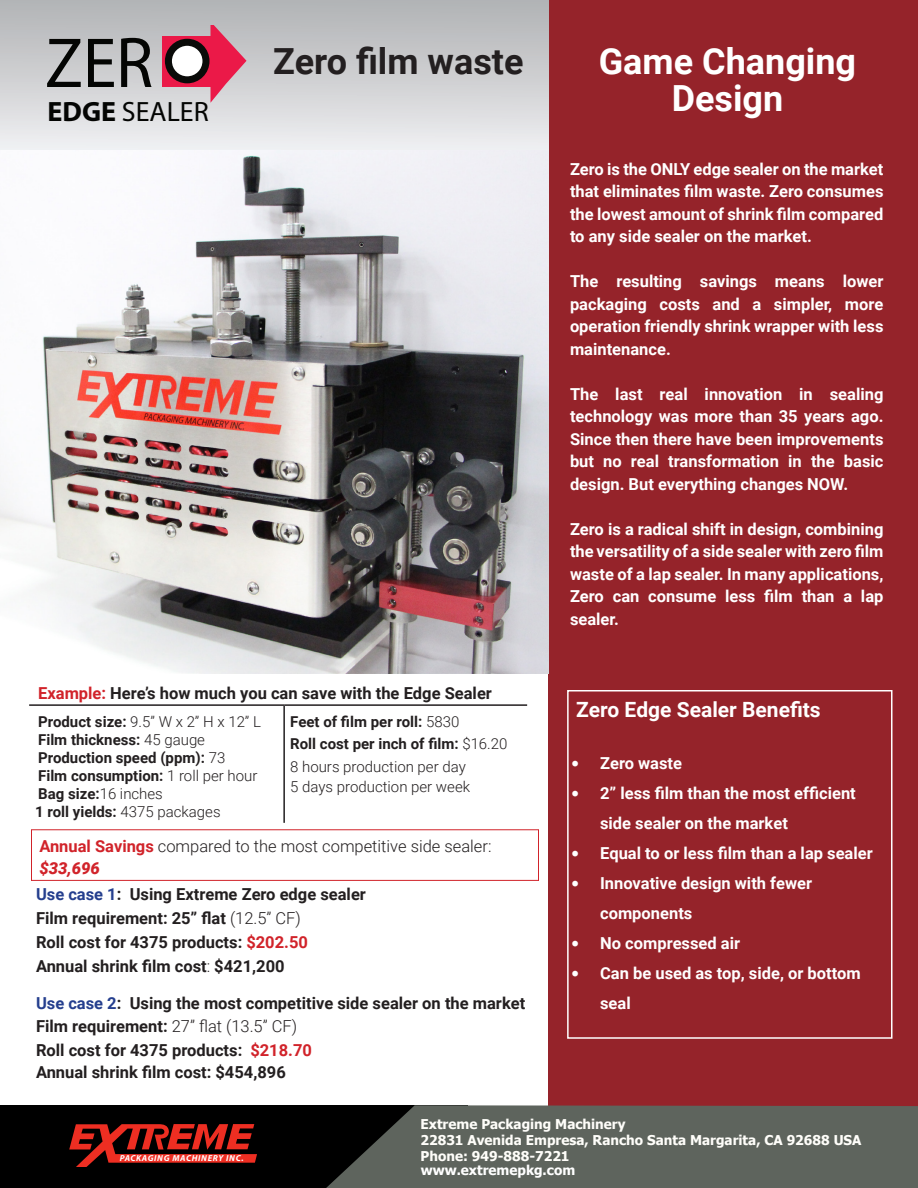
<style>
.page{position:relative;width:918px;height:1188px;background:#fff}
.page>*{position:absolute;margin:0;border:0;box-sizing:border-box;transform-origin:0 0}
.Roboto{font:700 36px/37.5px "Roboto";color:#fff;text-align:center}
.Roboto-2{font:700 36px "Roboto";color:#231f20}
.t1{font:28.05px "Myriad Pro";color:#040503}
.Roboto_white{font:700 21px "Roboto";color:#fff}
.Roboto-3{font:700 16.5px/22.5px "Roboto";color:#fff;text-align:justify}
.Roboto-4{font:700 16.5px "Roboto";color:#231f20}
.Roboto-5{font:300 16.5px/22.5px "Roboto";color:#231f20}
.Roboto-6{font:700 15px "Roboto";color:#231f20}
.Roboto-7{font:300 15px "Roboto";color:#231f20}
.t2{font:700 13.5px/16.2px "Tahoma";color:#fffefa}
.t3{font:700 13.5px "Tahoma";color:#fff}
.t4{font:italic 700 8.7px "Myriad Pro";letter-spacing:.075em;color:#fff}
.s1{font-weight:700}
.s2{color:#d1232a}
.s3{font-weight:300}
.s4{font-weight:700;color:#d1232a}
.s5{font-weight:900;font-style:italic;color:#d1232a}
.s6{color:#253f8e}
.s7{font-family:"Tahoma";font-weight:400}
</style>
<div class="page">
<div style="left:548px;top:0;width:370px;height:1161px;background:#95232a"></div>
<img style="left:0;top:149px;width:548px;height:525px">
<div style="left:0;top:1105px;width:468px;height:83px;background:#000"></div>
<svg style="left:326px;top:1105px;width:592px;height:83px;background:#575b55"></svg>
<svg style="left:69px;top:1124px;width:188px;height:42px"></svg>
<div style="left:567px;top:690px;width:325px;height:349px;border:2px solid #fff"></div>
<div style="left:31px;top:829px;width:508px;height:52px;border:1px solid #d1232a"></div>
<div style="left:0;top:0;width:548px;height:149px;background:linear-gradient(to bottom,#b0b2b4,#eeeef0)"></div>
<hr style="left:29px;top:704px;width:255px;height:2px;background:#231f20">
<hr style="left:284px;top:704px;width:243px;height:2px;background:#231f20">
<hr style="left:283px;top:706px;width:2px;height:117px;background:#231f20">
<svg style="left:47px;top:39px;width:34px;height:48px;background:#838384"></svg>
<svg style="left:88px;top:39px;width:26px;height:48px"></svg>
<svg style="left:121px;top:38px;width:31px;height:49px;background:#6d6e6e"></svg>
<div style="left:162px;top:36px;width:49px;height:51px;background:#eb1948"></div>
<svg style="left:211px;top:26px;width:36px;height:77px;background:#db718a"></svg>
<svg style="left:168px;top:42px;width:38px;height:38px"></svg>
<div style="left:165px;top:39px;width:45px;height:44px;border:7px solid #0a0b09;border-radius:50%"></div>
<p class="t1" style="left:48px;top:94px;width:163px"><span class="s1">EDGE</span> SEALER</p>
<p class="Roboto-2" style="left:273px;top:36px;width:252px">Zero film waste</p>
<p class="Roboto-4" style="left:38px;top:682px;width:455px"><span class="s2">Example:</span> Here’s how much you can save with the Edge Sealer</p>
<p class="Roboto-7" style="left:38px;top:711px;width:224px"><span class="s1">Product size:</span> 9.5” W x 2” H x 12” L</p>
<p class="Roboto-6" style="left:38px;top:729px;width:168px">Film thickness: <span class="s3">45 gauge</span></p>
<p class="Roboto-6" style="left:38px;top:747px;width:189px">Production speed (ppm): <span class="s3">73</span></p>
<p class="Roboto-6" style="left:38px;top:765px;width:221px">Film consumption: <span class="s3">1 roll per hour</span></p>
<p class="Roboto-6" style="left:38px;top:783px;width:126px">Bag size:<span class="s3">16 inches</span></p>
<p class="Roboto-6" style="left:35px;top:801px;width:187px">1 roll yields: <span class="s3">4375 packages</span></p>
<p class="Roboto-6" style="left:290px;top:711px;width:171px">Feet of film per roll: <span class="s3">5830</span></p>
<p class="Roboto-6" style="left:290px;top:733px;width:219px">Roll cost per inch of film: <span class="s3">$16.20</span></p>
<p class="Roboto-7" style="left:290px;top:756px;width:177px">8 hours production per day</p>
<p class="Roboto-7" style="left:290px;top:776px;width:181px">5 days production per week</p>
<p class="Roboto-5" style="left:39px;top:834px;width:454px"><span class="s4">Annual Savings</span> compared to the most competitive side sealer: <span class="s5">$33,696</span></p>
<p class="Roboto-4" style="left:36px;top:883px;width:331px"><span class="s6">Use case 1</span>: Using Extreme Zero edge sealer</p>
<p class="Roboto-4" style="left:36px;top:907px;width:266px">Film requirement: 25” flat <span class="s3">(12.5” CF)</span></p>
<p class="Roboto-4" style="left:36px;top:931px;width:274px">Roll cost for 4375 products: <span class="s2">$202.50</span></p>
<p class="Roboto-4" style="left:36px;top:955px;width:250px">Annual shrink film cost<span class="s3">:</span> $421,200</p>
<p class="Roboto-4" style="left:36px;top:992px;width:491px"><span class="s6">Use case 2</span>: Using the most competitive side sealer on the market</p>
<p class="Roboto-4" style="left:36px;top:1014px;width:263px">Film requirement: <span class="s3">27” flat (13.5” CF)</span></p>
<p class="Roboto-4" style="left:36px;top:1038px;width:278px">Roll cost for 4375 products: <span class="s2">$218.70</span></p>
<p class="Roboto-4" style="left:36px;top:1061px;width:251px">Annual shrink film cost: $454,896</p>
<p class="Roboto" style="left:599px;top:41px;width:259px">Game Changing<br>Design</p>
<p class="Roboto-3" style="left:570px;top:157px;width:315px">Zero is the ONLY edge sealer on the market that eliminates film waste. Zero consumes the lowest amount of shrink film compared to any side sealer on the market.</p>
<p class="Roboto-3" style="left:570px;top:269px;width:315px">The resulting savings means lower packaging costs and a simpler, more operation friendly shrink wrapper with less maintenance.</p>
<p class="Roboto-3" style="left:570px;top:382px;width:315px">The last real innovation in sealing technology was more than 35 years ago.<br>Since then there have been improvements but no real transformation in the basic design. But everything changes NOW.</p>
<p class="Roboto-3" style="left:570px;top:517px;width:315px">Zero is a radical shift in design, combining the versatility of a side sealer with zero film waste of a lap sealer. In many applications, Zero can consume less film than a lap sealer.</p>
<p class="Roboto_white" style="left:576px;top:694px;width:246px">Zero Edge Sealer Benefits</p>
<p class="Roboto-3" style="left:572px;top:751px;width:112px"><span class="s7">•</span> Zero waste</p>
<p class="Roboto-3" style="left:600px;top:778px;width:257px;line-height:30px;text-indent:-28px"><span class="s7">•</span> 2” less film than the most efficient side sealer on the market</p>
<p class="Roboto-3" style="left:572px;top:841px;width:303px"><span class="s7">•</span> Equal to or less film than a lap sealer</p>
<p class="Roboto-3" style="left:600px;top:868px;width:214px;line-height:30px;text-indent:-28px"><span class="s7">•</span> Innovative design with fewer components</p>
<p class="Roboto-3" style="left:572px;top:931px;width:170px"><span class="s7">•</span> No compressed air</p>
<p class="Roboto-3" style="left:600px;top:958px;width:262px;line-height:30px;text-indent:-28px"><span class="s7">•</span> Can be used as top, side, or bottom seal</p>
<p class="t4" style="left:120px;top:1153px;width:125px">PACKAGING MACHINERY INC.</p>
<p class="t2" style="left:421px;top:1115px;width:442px">Extreme Packaging Machinery<br>22831 Avenida Empresa, Rancho Santa Margarita, CA 92688 USA<br>Phone: 949-888-7221</p>
<p class="t3" style="left:421px;top:1161px;width:156px">www.extremepkg.com</p>
</div>
